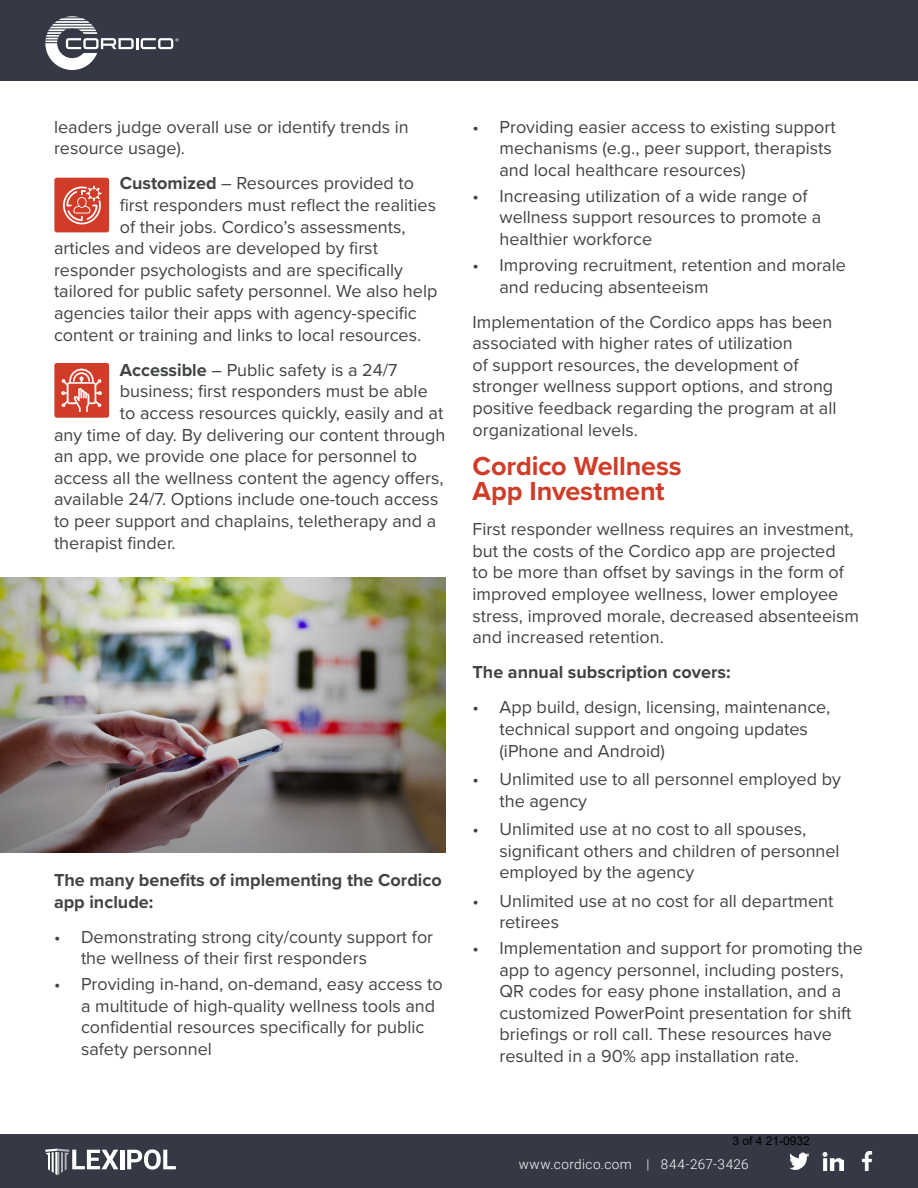
<style>
.page{position:relative;width:918px;height:1188px;background:#fff}
.page>*{position:absolute;margin:0;border:0;box-sizing:border-box;transform-origin:0 0}
.t1{font:700 27px/25.5px "Proxima Nova";letter-spacing:-.005em;color:#d03c27}
.t2{font:18px/21.6px "Proxima Nova";color:#414542}
.t3{font:700 18px/21.6px "Proxima Nova";color:#414542}
.t4{font:300 13.5px "Roboto";letter-spacing:.035em;color:#fff}
.t5{font:12px "Arial";color:#000}
.s1{font-weight:700}
</style>
<div class="page">
<div style="left:0;top:0;width:918px;height:81px;background:#343945"></div>
<div style="left:0;top:1135px;width:918px;height:53px;background:#343945"></div>
<hr style="left:120px;top:1150px;width:4px;height:19px;background:#fff">
<svg style="left:127px;top:1149px;width:49px;height:21px"></svg>
<svg style="left:45px;top:1149px;width:73px;height:26px"></svg>
<svg style="left:45px;top:16px;width:134px;height:54px"></svg>
<img style="left:823px;top:1152px;width:20px;height:18px">
<img style="left:861px;top:1152px;width:12px;height:19px">
<img style="left:790px;top:1153px;width:19px;height:17px">
<div style="left:54px;top:178px;width:55px;height:54px;background:#d03c27;border-radius:2px"></div>
<svg style="left:63px;top:186px;width:39px;height:38px"></svg>
<div style="left:54px;top:363px;width:55px;height:55px;background:#d03c27;border-radius:2px"></div>
<svg style="left:61px;top:369px;width:41px;height:43px"></svg>
<img style="left:0;top:578px;width:446px;height:275px">
<p class="t2" style="left:54px;top:115px;width:356px">leaders judge overall use or identify trends in resource usage).</p>
<p class="t2" style="left:120px;top:172px;width:296px"><span class="s1">Customized</span> – Resources provided to</p>
<p class="t2" style="left:120px;top:193px;width:318px">first responders must reflect the realities</p>
<p class="t2" style="left:120px;top:215px;width:287px">of their jobs. Cordico’s assessments,</p>
<p class="t2" style="left:54px;top:237px;width:325px">articles and videos are developed by first</p>
<p class="t2" style="left:54px;top:258px;width:351px">responder psychologists and are specifically</p>
<p class="t2" style="left:54px;top:280px;width:385px">tailored for public safety personnel. We also help</p>
<p class="t2" style="left:54px;top:301px;width:364px">agencies tailor their apps with agency-specific</p>
<p class="t2" style="left:54px;top:323px;width:369px">content or training and links to local resources.</p>
<p class="t2" style="left:120px;top:358px;width:279px"><span class="s1">Accessible</span> – Public safety is a 24/7</p>
<p class="t2" style="left:120px;top:380px;width:310px">business; first responders must be able</p>
<p class="t2" style="left:120px;top:401px;width:325px">to access resources quickly, easily and at</p>
<p class="t2" style="left:54px;top:423px;width:393px">any time of day. By delivering our content through</p>
<p class="t2" style="left:54px;top:445px;width:365px">an app, we provide one place for personnel to</p>
<p class="t2" style="left:54px;top:466px;width:391px">access all the wellness content the agency offers,</p>
<p class="t2" style="left:54px;top:488px;width:386px">available 24/7. Options include one-touch access</p>
<p class="t2" style="left:54px;top:509px;width:384px">to peer support and chaplains, teletherapy and a</p>
<p class="t2" style="left:54px;top:531px;width:123px">therapist finder.</p>
<p class="t3" style="left:54px;top:869px;width:389px">The many benefits of implementing the Cordico app include:</p>
<p class="t2" style="left:81px;top:925px;width:354px;text-indent:-27px">• Demonstrating strong city/county support for the wellness of their first responders</p>
<p class="t2" style="left:81px;top:973px;width:363px;text-indent:-27px">• Providing in-hand, on-demand, easy access to a multitude of high-quality wellness tools and confidential resources specifically for public safety personnel</p>
<p class="t2" style="left:500px;top:115px;width:338px;text-indent:-27px">• Providing easier access to existing support mechanisms (e.g., peer support, therapists and local healthcare resources)</p>
<p class="t2" style="left:500px;top:184px;width:323px;text-indent:-27px">• Increasing utilization of a wide range of wellness support resources to promote a healthier workforce</p>
<p class="t2" style="left:500px;top:253px;width:348px;text-indent:-27px">• Improving recruitment, retention and morale and reducing absenteeism</p>
<p class="t2" style="left:472px;top:310px;width:365px">Implementation of the Cordico apps has been associated with higher rates of utilization<br>of support resources, the development of stronger wellness support options, and strong positive feedback regarding the program at all organizational levels.</p>
<h1 class="t1" style="left:472px;top:452px;width:211px">Cordico Wellness<br>App Investment</h1>
<p class="t2" style="left:472px;top:518px;width:388px">First responder wellness requires an investment, but the costs of the Cordico app are projected<br>to be more than offset by savings in the form of improved employee wellness, lower employee stress, improved morale, decreased absenteeism and increased retention.</p>
<p class="t3" style="left:472px;top:661px;width:260px">The annual subscription covers:</p>
<p class="t2" style="left:500px;top:696px;width:332px;text-indent:-27px">• App build, design, licensing, maintenance, technical support and ongoing updates (iPhone and Android)</p>
<p class="t2" style="left:500px;top:767px;width:343px;text-indent:-27px">• Unlimited use to all personnel employed by the agency</p>
<p class="t2" style="left:500px;top:817px;width:342px;text-indent:-27px">• Unlimited use at no cost to all spouses, significant others and children of personnel employed by the agency</p>
<p class="t2" style="left:500px;top:889px;width:335px;text-indent:-27px">• Unlimited use at no cost for all department retirees</p>
<p class="t2" style="left:500px;top:936px;width:365px;text-indent:-27px">• Implementation and support for promoting the app to agency personnel, including posters, QR codes for easy phone installation, and a customized PowerPoint presentation for shift briefings or roll call. These resources have resulted in a 90% app installation rate.</p>
<p class="t5" style="left:733px;top:1132px;width:79px">3 of 4 21-0932</p>
<p class="t4" style="left:519px;top:1155px;width:232px">www.cordico.com | 844-267-3426</p>
</div>
